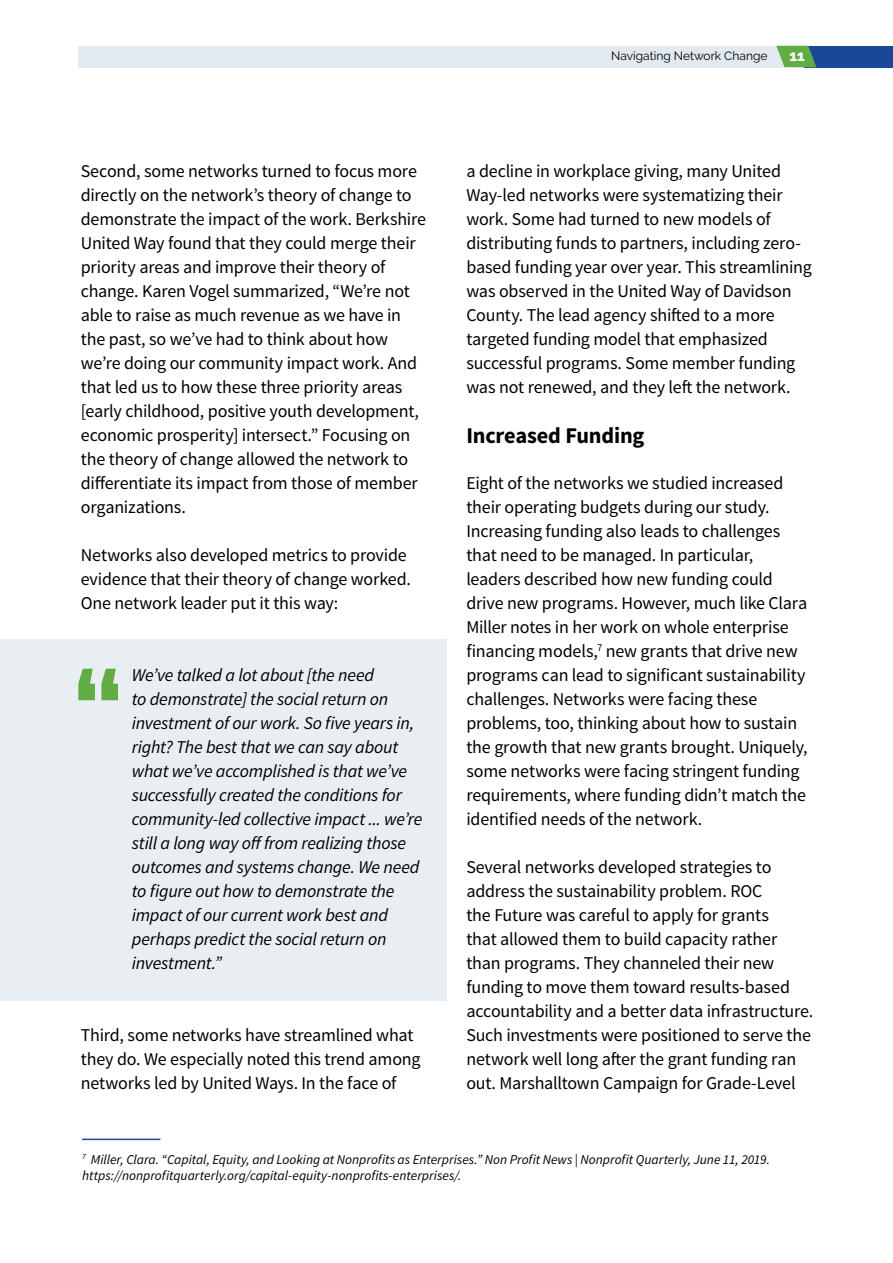
<style>
.page{position:relative;width:893px;height:1263px;background:#fff}
.page>*{position:absolute;margin:0;border:0;box-sizing:border-box;transform-origin:0 0}
.t1{font:700 22.5px "Source Sans Pro";letter-spacing:-.01em;color:#000}
.t2{font:18px/24px "Source Sans Pro";letter-spacing:-.01em;color:#000}
.t3{font:italic 18px/24px "Source Sans Pro";letter-spacing:-.015em;color:#000}
.t4{font:800 15px "Raleway";color:#fff}
.t5{font:italic 13.5px/16.5px "Source Sans Pro";color:#000}
.t6{font:12px "Raleway";color:#000}
</style>
<div class="page">
<div style="left:78px;top:46px;width:707px;height:21px;background:#e2e9ef"></div>
<div style="left:804px;top:46px;width:89px;height:21px;background:#184896"></div>
<svg style="left:776px;top:46px;width:40px;height:21px"></svg>
<div style="left:0;top:639px;width:446px;height:362px;background:#e8eef2"></div>
<hr style="left:82px;top:1138px;width:78px;height:2px;background:#184896">
<svg style="left:78px;top:669px;width:40px;height:31px"></svg>
<p class="t2" style="left:81px;top:159px;width:347px">Second, some networks turned to focus more directly on the network’s theory of change to demonstrate the impact of the work. Berkshire United Way found that they could merge their priority areas and improve their theory of change. Karen Vogel summarized, “We’re not able to raise as much revenue as we have in the past, so we’ve had to think about how we’re doing our community impact work. And that led us to how these three priority areas [early childhood, positive youth development, economic prosperity] intersect.” Focusing on the theory of change allowed the network to differentiate its impact from those of member organizations.</p>
<p class="t2" style="left:81px;top:543px;width:332px">Networks also developed metrics to provide evidence that their theory of change worked.<br>One network leader put it this way:</p>
<p class="t3" style="left:132px;top:663px;width:292px">We’ve talked a lot about [the need<br>to demonstrate] the social return on investment of our work. So five years in, right? The best that we can say about what we’ve accomplished is that we’ve successfully created the conditions for community-led collective impact ... we’re still a long way off from realizing those outcomes and systems change. We need to figure out how to demonstrate the impact of our current work best and perhaps predict the social return on investment.”</p>
<p class="t2" style="left:81px;top:1023px;width:341px">Third, some networks have streamlined what they do. We especially noted this trend among networks led by United Ways. In the face of</p>
<p class="t6" style="left:611px;top:49px;width:158px">Navigating Network Change</p>
<p class="t4" style="left:789px;top:47px;width:17px">11</p>
<p class="t2" style="left:466px;top:159px;width:347px">a decline in workplace giving, many United Way-led networks were systematizing their work. Some had turned to new models of distributing funds to partners, including zero&shy;based funding year over year. This streamlining was observed in the United Way of Davidson County. The lead agency shifted to a more targeted funding model that emphasized successful programs. Some member funding was not renewed, and they left the network.</p>
<p class="t1" style="left:466px;top:421px;width:180px">Increased Funding</p>
<p class="t2" style="left:466px;top:471px;width:343px">Eight of the networks we studied increased their operating budgets during our study.<br>Increasing funding also leads to challenges that need to be managed. In particular, leaders described how new funding could drive new programs. However, much like Clara Miller notes in her work on whole enterprise financing models,<sup>7</sup> new grants that drive new programs can lead to significant sustainability challenges. Networks were facing these problems, too, thinking about how to sustain the growth that new grants brought. Uniquely, some networks were facing stringent funding requirements, where funding didn’t match the identified needs of the network.</p>
<p class="t2" style="left:466px;top:855px;width:348px">Several networks developed strategies to address the sustainability problem. ROC<br>the Future was careful to apply for grants<br>that allowed them to build capacity rather than programs. They channeled their new funding to move them toward results-based accountability and a better data infrastructure.<br>Such investments were positioned to serve the network well long after the grant funding ran out. Marshalltown Campaign for Grade-Level</p>
<p class="t5" style="left:82px;top:1151px;width:689px"><sup>7</sup> Miller, Clara. “Capital, Equity, and Looking at Nonprofits as Enterprises.” Non Profit News | Nonprofit Quarterly, June 11, 2019. https://nonprofitquarterly.org/capital-equity-nonprofits-enterprises/.</p>
</div>
